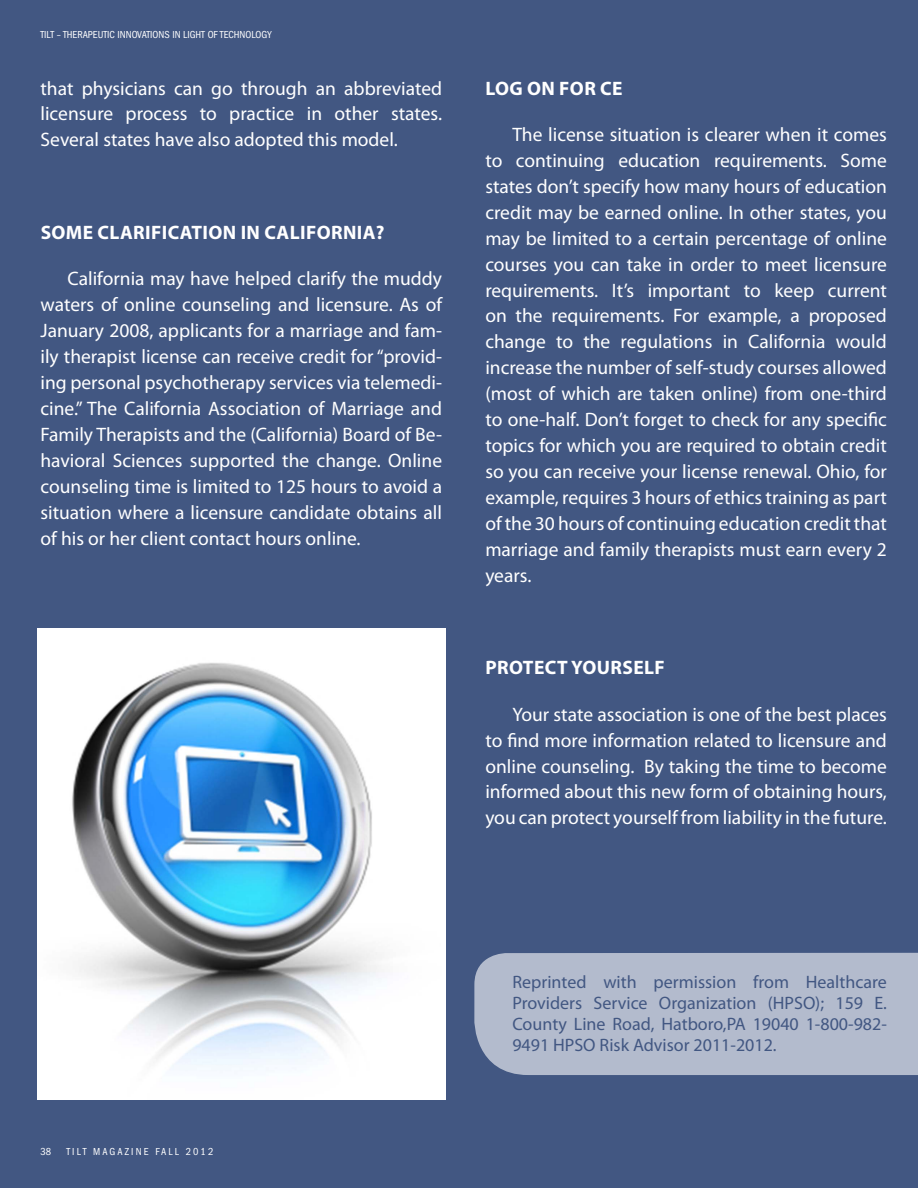
<style>
.page{position:relative;width:918px;height:1188px;background:#425782}
.page>*{position:absolute;margin:0;border:0;box-sizing:border-box;transform-origin:0 0}
.t1{font:19.5px/26px "Myriad Pro";color:#fff;text-align:justify}
.t2{font:700 19.5px "Myriad Pro";letter-spacing:.02em;color:#fff}
.t3{font:18px/21px "Myriad Pro";color:#425782;text-align:justify}
.t4{font:condensed 10.5px "ITC Franklin Gothic Std";color:#fff}
.t5{font:condensed 10.5px "ITC Franklin Gothic Std";letter-spacing:.175em;color:#fff}
.t6{font:condensed 10.5px "ITC Franklin Gothic Std";letter-spacing:.2em;color:#fff}
</style>
<div class="page">
<div style="left:474px;top:953px;width:444px;height:122px;background:#b3bbcd"></div>
<img style="left:38px;top:628px;width:407px;height:471px">
<p class="t4" style="left:40px;top:29px;width:86px">TILT – THERAPEUTIC INNOVATIONS</p>
<p class="t5" style="left:172px;top:29px;width:74px">IN LIG HT OF TECHNOLOG</p>
<p class="t5" style="left:267px;top:29px;width:6px">Y</p>
<p class="t1" style="left:40px;top:75px;width:403px">that physicians can go through an abbreviated licensure process to practice in other states.<br>Several states have also adopted this model.</p>
<p class="t2" style="left:41px;top:220px;width:345px">SOME CLARIFICATION IN CALIFORNIA?</p>
<p class="t1" style="left:40px;top:265px;width:403px;text-indent:27px">California may have helped clarify the muddy waters of online counseling and licensure. As of January 2008, applicants for a marriage and fam&shy;ily therapist license can receive credit for “provid&shy;ing personal psychotherapy services via telemedi&shy;cine.” The California Association of Marriage and Family Therapists and the (California) Board of Be&shy;havioral Sciences supported the change. Online counseling time is limited to 125 hours to avoid a situation where a licensure candidate obtains all of his or her client contact hours online.</p>
<p class="t2" style="left:486px;top:75px;width:137px">LOG ON FOR CE</p>
<p class="t1" style="left:485px;top:121px;width:403px;text-indent:27px">The license situation is clearer when it comes to continuing education requirements. Some states don’t specify how many hours of education credit may be earned online. In other states, you may be limited to a certain percentage of online courses you can take in order to meet licensure requirements. It’s important to keep current on the requirements. For example, a proposed change to the regulations in California would increase the number of self-study courses allowed (most of which are taken online) from one-third to one-half. Don’t forget to check for any specific topics for which you are required to obtain credit so you can receive your license renewal. Ohio, for example, requires 3 hours of ethics training as part of the 30 hours of continuing education credit that marriage and family therapists must earn every 2 years.</p>
<p class="t2" style="left:486px;top:655px;width:181px">PROTECT YOURSELF</p>
<p class="t1" style="left:485px;top:701px;width:403px;text-indent:27px">Your state association is one of the best places to find more information related to licensure and online counseling. By taking the time to become informed about this new form of obtaining hours, you can protect yourself from liability in the future.</p>
<p class="t5" style="left:40px;top:1145px;width:12px">38</p>
<p class="t6" style="left:66px;top:1145px;width:96px">TILT MAGAZINE FALL</p>
<p class="t5" style="left:186px;top:1145px;width:29px">2012</p>
<p class="t3" style="left:512px;top:971px;width:376px">Reprinted with permission from Healthcare Providers Service Organization (HPSO); 159 E.<br>County Line Road, Hatboro,PA 19040 1-800-982- 9491 HPSO Risk Advisor 2011-2012.</p>
</div>
